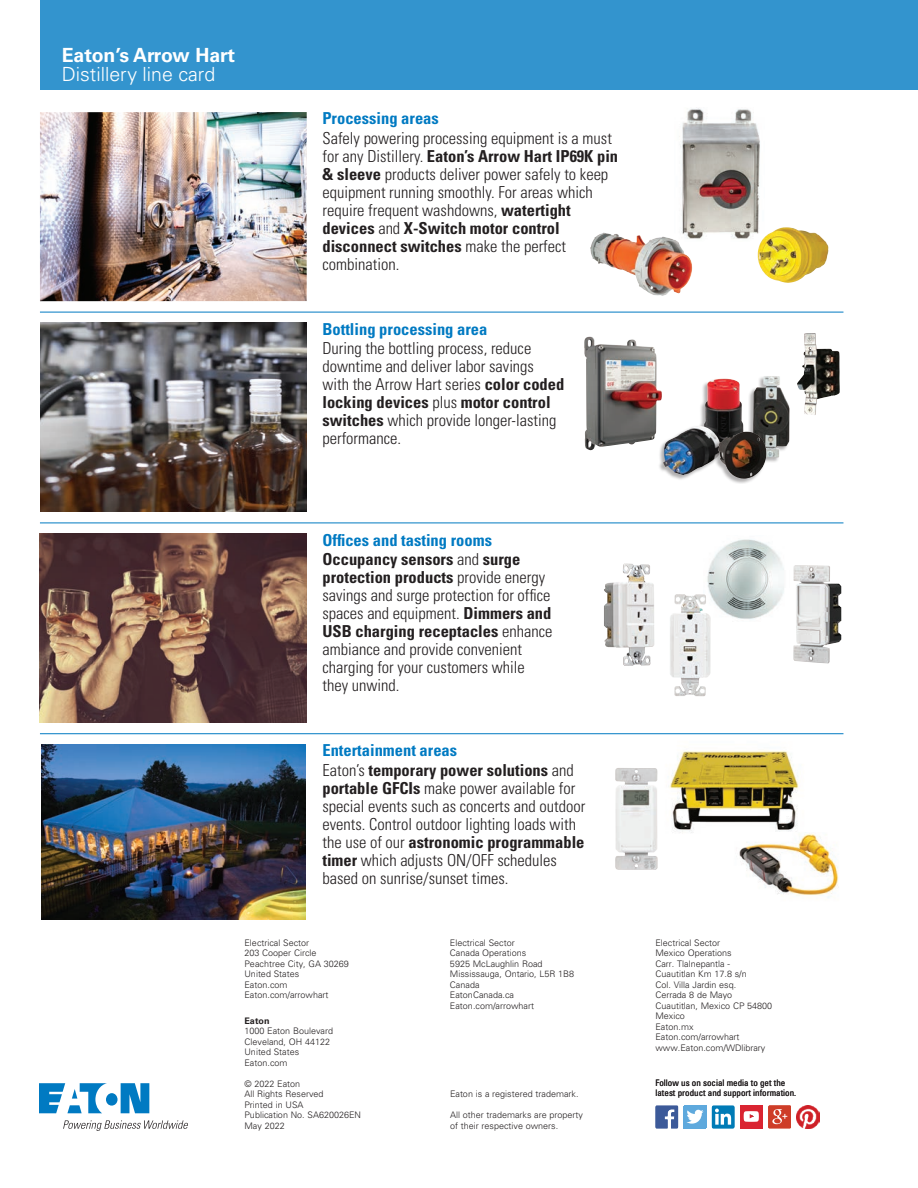
<style>
.page{position:relative;width:918px;height:1188px;background:#fff}
.page>*{position:absolute;margin:0;border:0;box-sizing:border-box;transform-origin:0 0}
.t1{font:300 19.5px "Univers LT Std";color:#fff}
.t2{font:700 19.5px "Univers LT Std";color:#fff}
.t3{font:300 condensed 16.5px/18px "Univers LT Std";color:#231f20}
.t4{font:700 condensed 16.5px/19.5px "Univers LT Std";color:#007ac2}
.t5{font:700 condensed 16.5px/19.5px "Univers LT Std";color:#231f20}
.t6{font:300 9px/10.5px "Univers LT Std";color:#231f20}
.t7{font:condensed 9px "Univers LT Std";color:#231f20}
.t8{font:700 9px "Univers LT Std";color:#231f20}
.s1{font-weight:700}
.s2{color:#231f20}
.s3{font-weight:300;color:#231f20}
.s4{color:#007ac2}
.s5{font-weight:300}
</style>
<div class="page">
<div style="left:40px;top:0;width:878px;height:90px;background:#3394ce"></div>
<svg style="left:39px;top:1083px;width:110px;height:30px"></svg>
<svg style="left:63px;top:1120px;width:125px;height:11px"></svg>
<div style="left:740px;top:1106px;width:23px;height:23px;background:#da2431"></div>
<div style="left:684px;top:1106px;width:22px;height:23px;background:#5ea9dd"></div>
<svg style="left:712px;top:1106px;width:22px;height:23px"></svg>
<svg style="left:768px;top:1106px;width:23px;height:23px"></svg>
<img style="left:797px;top:1105px;width:23px;height:23px">
<div style="left:740px;top:1105px;width:23px;height:23px;background:#da2431"></div>
<div style="left:684px;top:1105px;width:22px;height:23px;background:#5ea9dd"></div>
<svg style="left:656px;top:1105px;width:22px;height:24px"></svg>
<svg style="left:687px;top:1110px;width:17px;height:14px"></svg>
<div style="left:712px;top:1105px;width:22px;height:23px;background:#007bb6;border-radius:2px"></div>
<svg style="left:715px;top:1109px;width:16px;height:16px"></svg>
<svg style="left:768px;top:1105px;width:23px;height:23px"></svg>
<img style="left:772px;top:1109px;width:10px;height:15px">
<svg style="left:744px;top:1111px;width:15px;height:11px"></svg>
<img style="left:656px;top:734px;width:163px;height:99px">
<img style="left:724px;top:832px;width:115px;height:66px">
<img style="left:40px;top:112px;width:267px;height:189px">
<img style="left:40px;top:323px;width:267px;height:189px">
<img style="left:40px;top:534px;width:267px;height:189px">
<img style="left:41px;top:744px;width:265px;height:175px">
<img style="left:679px;top:108px;width:81px;height:131px">
<img style="left:590px;top:233px;width:103px;height:63px">
<img style="left:754px;top:227px;width:75px;height:56px">
<img style="left:797px;top:333px;width:43px;height:82px">
<img style="left:584px;top:336px;width:78px;height:114px">
<img style="left:604px;top:564px;width:51px;height:102px">
<img style="left:707px;top:539px;width:77px;height:81px">
<img style="left:615px;top:768px;width:43px;height:102px">
<img style="left:670px;top:594px;width:41px;height:102px">
<img style="left:793px;top:565px;width:48px;height:99px">
<hr style="left:40px;top:312px;width:803px;height:1px;background:#007ac2">
<div style="left:698px;top:378px;width:46px;height:79px;background:#231f20;opacity:.35"></div>
<img style="left:703px;top:379px;width:40px;height:52px">
<div style="left:748px;top:376px;width:42px;height:87px;background:#231f20;opacity:.35"></div>
<img style="left:753px;top:376px;width:37px;height:82px">
<div style="left:658px;top:425px;width:62px;height:55px;background:#231f20;opacity:.35"></div>
<img style="left:663px;top:426px;width:57px;height:49px">
<div style="left:713px;top:431px;width:54px;height:53px;background:#231f20;opacity:.35"></div>
<img style="left:718px;top:432px;width:48px;height:47px">
<hr style="left:40px;top:523px;width:803px;height:1px;background:#007ac2">
<hr style="left:40px;top:733px;width:803px;height:1px;background:#007ac2">
<p class="t2" style="left:62px;top:43px;width:175px">Eaton’s Arrow Hart</p>
<p class="t1" style="left:62px;top:62px;width:155px">Distillery line card</p>
<p class="t4" style="left:322px;top:108px;width:118px">Processing areas</p>
<p class="t3" style="left:322px;top:129px;width:297px">Safely powering processing equipment is a must for any Distillery. <span class="s1">Eaton’s Arrow Hart IP69K pin &amp; sleeve</span> products deliver power safely to keep equipment running smoothly. For areas which require frequent washdowns, <span class="s1">watertight devices</span> and <span class="s1">X-Switch motor control disconnect switches</span> make the perfect combination.</p>
<p class="t4" style="left:322px;top:319px;width:166px">Bottling processing area</p>
<p class="t3" style="left:322px;top:339px;width:243px">During the bottling process, reduce downtime and deliver labor savings with the Arrow Hart series <span class="s1">color coded locking devices</span> plus <span class="s1">motor control switches</span> which provide longer-lasting performance.</p>
<p class="t4" style="left:322px;top:530px;width:199px">Offices and tasting rooms<br><span class="s2">Occupancy sensors</span> <span class="s3">and</span> <span class="s2">surge</span></p>
<p class="t3" style="left:322px;top:569px;width:232px"><span class="s1">protection products</span> provide energy savings and surge protection for office spaces and equipment. <span class="s1">Dimmers and<br>USB charging receptacles</span> enhance ambiance and provide convenient charging for your customers while they unwind.</p>
<p class="t5" style="left:322px;top:740px;width:253px"><span class="s4">Entertainment areas<br></span><span class="s5">Eaton’s</span> temporary power solutions <span class="s5">and</span></p>
<p class="t3" style="left:322px;top:779px;width:264px"><span class="s1">portable GFCIs</span> make power available for special events such as concerts and outdoor events. Control outdoor lighting loads with the use of our <span class="s1">astronomic programmable timer</span> which adjusts ON/OFF schedules based on sunrise/sunset times.</p>
<p class="t6" style="left:244px;top:937px;width:106px">Electrical Sector<br>203 Cooper Circle<br>Peachtree City, GA 30269<br>United States<br>Eaton.com<br>Eaton.com/arrowhart</p>
<p class="t6" style="left:450px;top:937px;width:126px">Electrical Sector<br>Canada Operations<br>5925 McLaughlin Road<br>Mississauga, Ontario, L5R 1B8<br>Canada<br>EatonCanada.ca<br>Eaton.com/arrowhart</p>
<p class="t6" style="left:655px;top:937px;width:118px">Electrical Sector<br>Mexico Operations<br>Carr. Tlalnepantla -<br>Cuautitlan Km 17.8 s/n<br>Col. Villa Jardin esq.<br>Cerrada 8 de Mayo<br>Cuautitlan, Mexico CP 54800<br>Mexico<br>Eaton.mx<br>Eaton.com/arrowhart www.Eaton.com/WDlibrary</p>
<p class="t8" style="left:244px;top:1015px;width:27px">Eaton</p>
<p class="t6" style="left:244px;top:1026px;width:90px">1000 Eaton Boulevard<br>Cleveland, OH 44122<br>United States<br>Eaton.com</p>
<p class="t6" style="left:244px;top:1078px;width:118px">© 2022 Eaton<br>All Rights Reserved<br>Printed in USA<br>Publication No. SA620026EN<br>May 2022</p>
<p class="t7" style="left:656px;top:1077px;width:131px">Follow us on social media to get the</p>
<p class="t6" style="left:450px;top:1089px;width:130px">Eaton is a registered trademark.</p>
<p class="t7" style="left:656px;top:1087px;width:142px">latest product and support information.</p>
<p class="t6" style="left:450px;top:1110px;width:135px">All other trademarks are property of their respective owners.</p>
</div>
